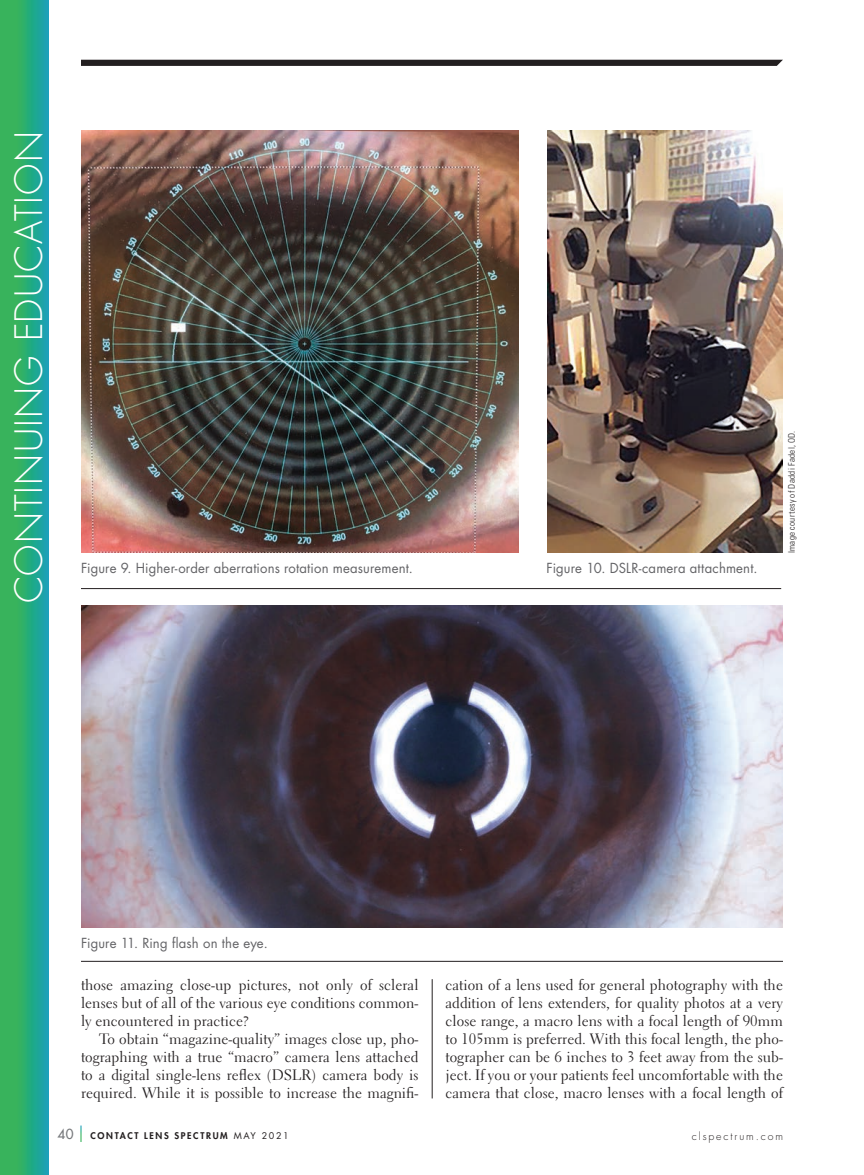
<style>
.page{position:relative;width:864px;height:1175px;background:#fff}
.page>*{position:absolute;margin:0;border:0;box-sizing:border-box;transform-origin:0 0}
.t1{font:300 36.75px "Futura Std";letter-spacing:.03em;color:#fff}
.t2{font:15px/18px "Electra LT Std";letter-spacing:.005em;color:#231f20;text-align:justify}
.t3{font:13.5px "Futura Std";letter-spacing:.015em;color:#636366}
.t4{font:500 13.5px "Futura Std";color:#76787b}
.t5{font:300 10.5px "Futura Std";letter-spacing:.18em;color:#231f20}
.t6{font:300 condensed 9px "Univers LT Std";letter-spacing:.035em;color:#231f20}
.t7{font:800 9px "Futura Std";letter-spacing:.18em;color:#231f20}
.s1{font-weight:400}
</style>
<div class="page">
<svg style="left:81px;top:1125px;width:1px;height:16px"></svg>
<svg style="left:0;top:0;width:49px;height:1174px;background:#2cae73"></svg>
<svg style="left:81px;top:60px;width:702px;height:6px;background:#262223"></svg>
<hr style="left:432px;top:979px;width:1px;height:119px;background:#231f20">
<img style="left:81px;top:130px;width:437px;height:422px">
<img style="left:547px;top:130px;width:236px;height:422px">
<img style="left:81px;top:605px;width:702px;height:322px">
<hr style="left:81px;top:961px;width:702px;height:1px;background:#231f20">
<hr style="left:81px;top:588px;width:700px;height:1px;background:#231f20">
<p class="t1" style="left:7px;top:603px;width:473px;rotate:-90deg">CONTINUING EDUCATION</p>
<p class="t3" style="left:81px;top:560px;width:333px">Figure 9. Higher-order aberrations rotation measurement.</p>
<p class="t3" style="left:547px;top:560px;width:212px">Figure 10. DSLR-camera attachment.</p>
<p class="t6" style="left:786px;top:553px;width:124px;rotate:-90deg">Image courtesy of Daddi Fadel, OD.</p>
<p class="t3" style="left:81px;top:934px;width:188px">Figure 11. Ring flash on the eye.</p>
<p class="t2" style="left:81px;top:976px;width:339px">those amazing close-up pictures, not only of scleral lenses but of all of the various eye conditions common&shy;ly encountered in practice?</p>
<p class="t2" style="left:81px;top:1030px;width:339px;text-indent:18px">To obtain “magazine-quality” images close up, pho&shy;tographing with a true “macro” camera lens attached to a digital single-lens reflex (DSLR) camera body is required. While it is possible to increase the magnifi-</p>
<p class="t2" style="left:446px;top:976px;width:339px">cation of a lens used for general photography with the addition of lens extenders, for quality photos at a very close range, a macro lens with a focal length of 90mm to 105mm is preferred. With this focal length, the pho&shy;tographer can be 6 inches to 3 feet away from the sub&shy;ject. If you or your patients feel uncomfortable with the camera that close, macro lenses with a focal length of</p>
<p class="t4" style="left:58px;top:1125px;width:17px">40</p>
<p class="t7" style="left:91px;top:1129px;width:200px">CONTACT LENS SPECTRUM <span class="s1">MAY 2021</span></p>
<p class="t5" style="left:692px;top:1129px;width:93px">clspectrum.com</p>
</div>
